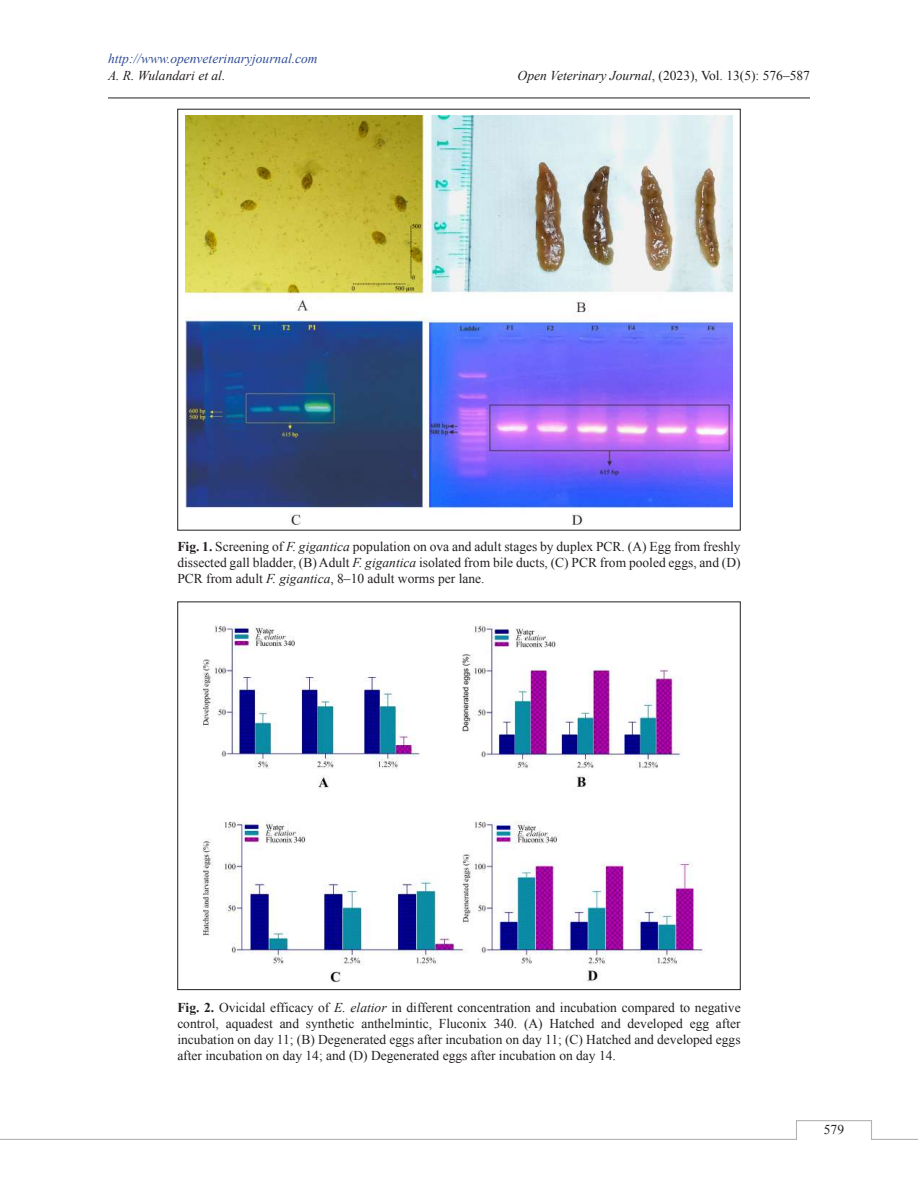
<style>
.page{position:relative;width:918px;height:1188px;background:#fff}
.page>*{position:absolute;margin:0;border:0;box-sizing:border-box;transform-origin:0 0}
.t1{font:13.5px/16.2px "Times New Roman";color:#231f20;text-align:justify}
.t2{font:italic 13.5px "Times New Roman";color:#304d94}
.t3{font:italic 13.5px "Times New Roman";color:#231f20}
.s1{font-style:italic}
.s2{font-weight:700}
</style>
<div class="page">
<hr style="left:108px;top:98px;width:702px;height:1px;background:#231f20">
<svg style="left:0;top:1120px;width:918px;height:20px"></svg>
<img style="left:186px;top:115px;width:546px;height:409px">
<img style="left:202px;top:620px;width:503px;height:363px">
<p class="t2" style="left:108px;top:50px;width:211px">http://www.openveterinaryjournal.com</p>
<p class="t3" style="left:108px;top:66px;width:119px">A. R. Wulandari et al.</p>
<p class="t1" style="left:518px;top:67px;width:294px"><span class="s1">Open Veterinary Journal</span>, (2023), Vol. 13(5): 576–587</p>
<p class="t1" style="left:177px;top:538px;width:565px"><span class="s2">Fig. 1.</span> Screening of <span class="s1">F. gigantica</span> population on ova and adult stages by duplex PCR. (A) Egg from freshly dissected gall bladder, (B) Adult <span class="s1">F. gigantica</span> isolated from bile ducts, (C) PCR from pooled eggs, and (D)<br>PCR from adult <span class="s1">F. gigantica</span>, 8–10 adult worms per lane.</p>
<p class="t1" style="left:177px;top:999px;width:565px"><span class="s2">Fig. 2.</span> Ovicidal efficacy of <span class="s1">E. elatior</span> in different concentration and incubation compared to negative control, aquadest and synthetic anthelmintic, Fluconix 340. (A) Hatched and developed egg after incubation on day 11; (B) Degenerated eggs after incubation on day 11; (C) Hatched and developed eggs after incubation on day 14; and (D) Degenerated eggs after incubation on day 14.</p>
<p class="t1" style="left:824px;top:1121px;width:22px">579</p>
</div>
